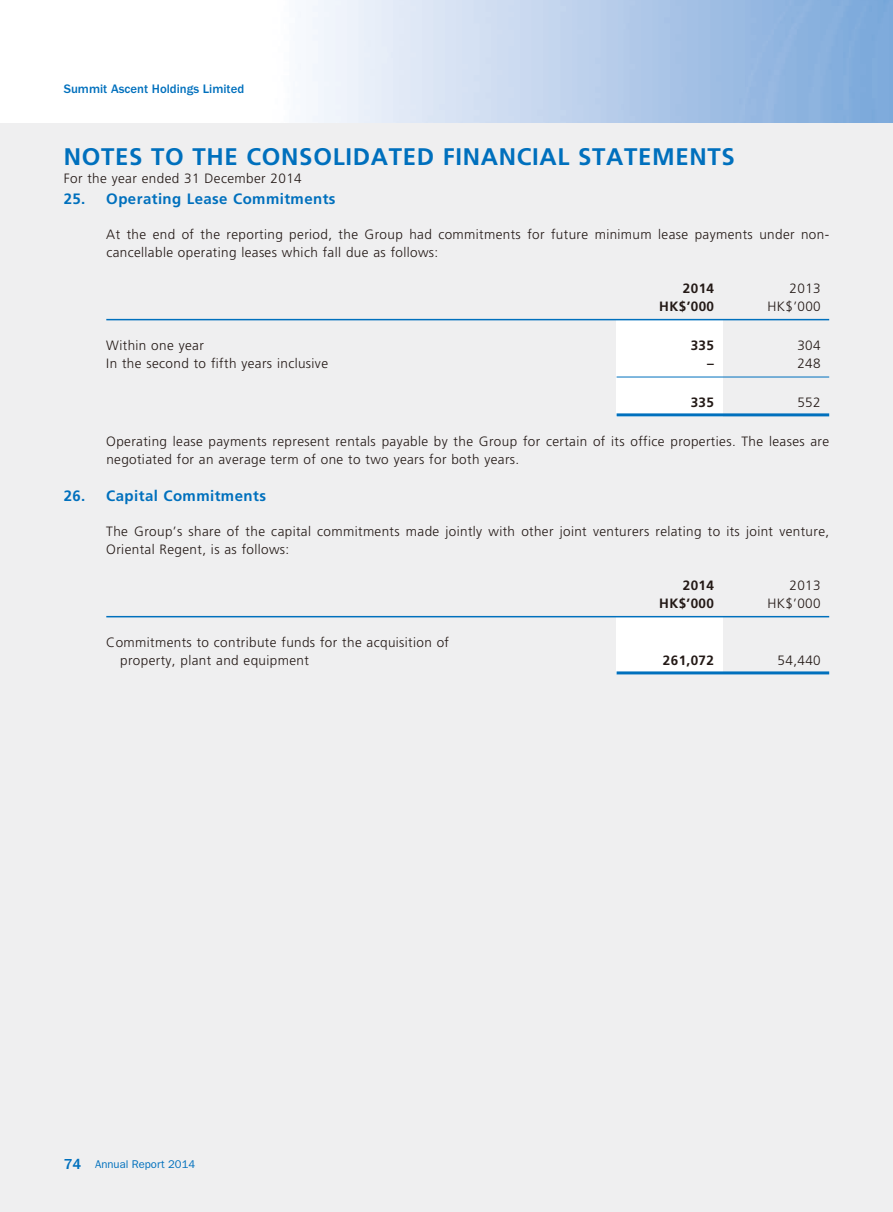
<style>
.page{position:relative;width:893px;height:1212px;background:#efeff0}
.page>*{position:absolute;margin:0;border:0;box-sizing:border-box;transform-origin:0 0}
.t1{font:700 24px "Frutiger LT Std";letter-spacing:.03em;color:#0070bd}
.t2{font:700 15px "Frutiger LT Std";letter-spacing:.03em;color:#0070bd}
.t3{font:300 13.5px/18px "Frutiger LT Std";letter-spacing:.03em;color:#231916}
.t4{font:700 13.5px "Frutiger LT Std";letter-spacing:.03em;color:#231916}
.t5{font:500 12.75px "ITC Franklin Gothic Std";color:#0070bd}
.t6{font:11.25px "ITC Franklin Gothic Std";color:#0070bd}
.s1{font-weight:500;font-size:15px}
</style>
<div class="page">
<img style="left:0;top:0;width:893px;height:123px">
<div style="left:617px;top:320px;width:106px;height:97px;background:#fff"></div>
<hr style="left:106px;top:319px;width:723px;height:1px;background:#0070bd">
<hr style="left:617px;top:377px;width:212px;height:1px;background:#0070bd">
<hr style="left:617px;top:413px;width:212px;height:3px;background:#0070bd">
<div style="left:617px;top:617px;width:106px;height:56px;background:#fff"></div>
<hr style="left:106px;top:616px;width:723px;height:1px;background:#0070bd">
<hr style="left:617px;top:671px;width:212px;height:3px;background:#0070bd">
<p class="t5" style="left:64px;top:82px;width:182px">Summit Ascent Holdings Limited</p>
<h1 class="t1" style="left:64px;top:142px;width:673px">NOTES TO THE CONSOLIDATED FINANCIAL STATEMENTS</h1>
<p class="t3" style="left:64px;top:169px;width:239px">For the year ended 31 December 2014</p>
<p class="t2" style="left:64px;top:190px;width:273px">25. Operating Lease Commitments</p>
<p class="t3" style="left:106px;top:225px;width:724px">At the end of the reporting period, the Group had commitments for future minimum lease payments under non&shy;cancellable operating leases which fall due as follows:</p>
<p class="t4" style="left:683px;top:280px;width:33px">2014</p>
<p class="t3" style="left:790px;top:279px;width:33px">2013</p>
<p class="t4" style="left:659px;top:298px;width:56px">HK$’000</p>
<p class="t3" style="left:767px;top:297px;width:55px">HK$’000</p>
<p class="t3" style="left:106px;top:336px;width:99px">Within one year</p>
<p class="t4" style="left:691px;top:337px;width:25px">335</p>
<p class="t3" style="left:797px;top:336px;width:25px">304</p>
<p class="t3" style="left:106px;top:354px;width:223px">In the second to fifth years inclusive</p>
<p class="t4" style="left:707px;top:355px;width:8px">–</p>
<p class="t3" style="left:797px;top:354px;width:25px">248</p>
<p class="t4" style="left:691px;top:394px;width:25px">335</p>
<p class="t3" style="left:797px;top:393px;width:25px">552</p>
<p class="t3" style="left:106px;top:432px;width:724px">Operating lease payments represent rentals payable by the Group for certain of its office properties. The leases are negotiated for an average term of one to two years for both years.</p>
<p class="t2" style="left:64px;top:487px;width:204px">26. Capital Commitments</p>
<p class="t3" style="left:106px;top:522px;width:724px">The Group’s share of the capital commitments made jointly with other joint venturers relating to its joint venture,<br>Oriental Regent, is as follows:</p>
<p class="t4" style="left:683px;top:577px;width:33px">2014</p>
<p class="t3" style="left:789px;top:576px;width:33px">2013</p>
<p class="t4" style="left:659px;top:595px;width:56px">HK$’000</p>
<p class="t3" style="left:767px;top:594px;width:55px">HK$’000</p>
<p class="t3" style="left:120px;top:633px;width:330px;text-indent:-14px">Commitments to contribute funds for the acquisition of property, plant and equipment</p>
<p class="t4" style="left:663px;top:652px;width:53px">261,072</p>
<p class="t3" style="left:777px;top:651px;width:45px">54,440</p>
<p class="t6" style="left:64px;top:1157px;width:133px"><span class="s1">74</span> Annual Report 2014</p>
</div>
